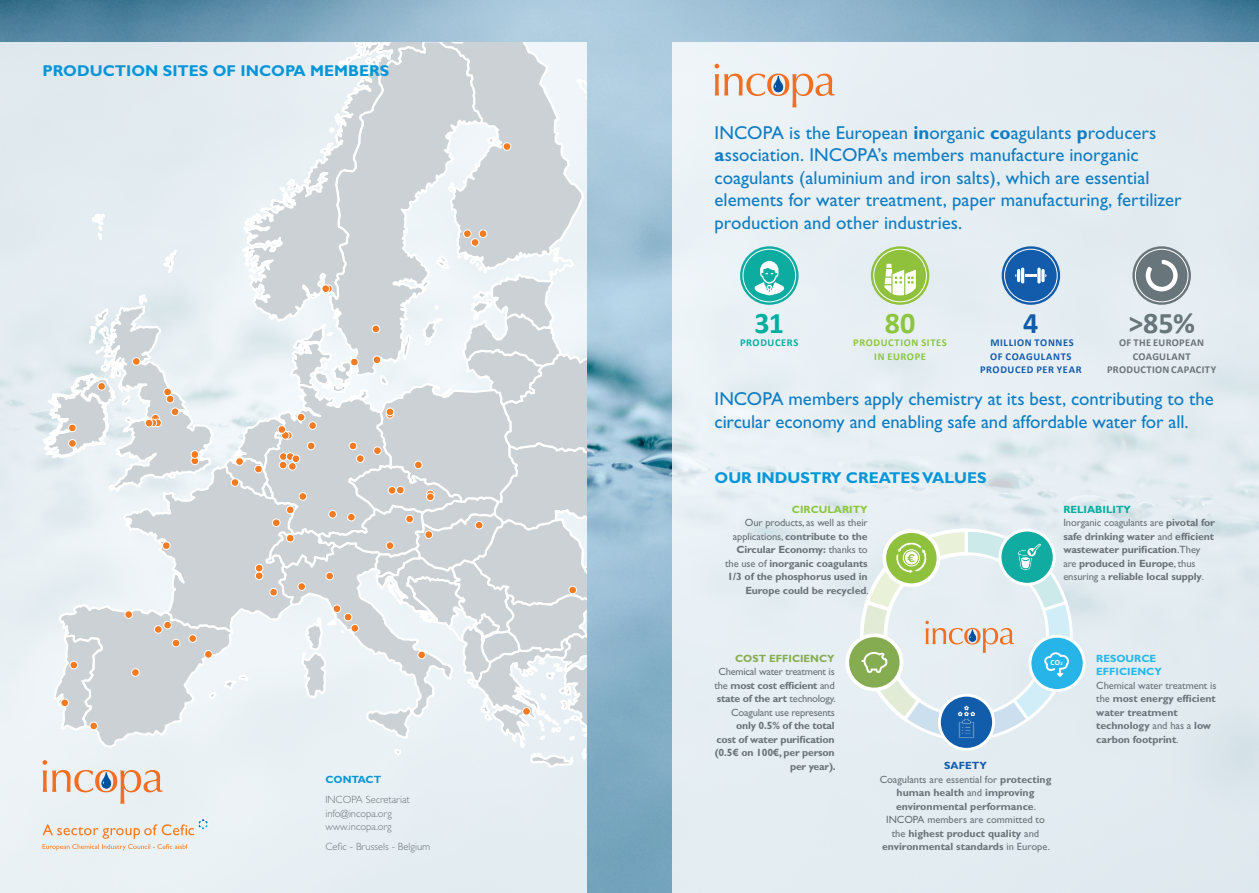
<style>
.page{position:relative;width:1259px;height:893px;background:#fff}
.page>*{position:absolute;margin:0;border:0;box-sizing:border-box;transform-origin:0 0}
.t1{font:700 30px "Calibri";color:#68757b}
.t2{font:700 30px "Calibri";color:#00ae9e}
.t3{font:700 30px "Calibri";color:#8bc63e}
.t4{font:700 30px "Calibri";color:#135cab}
.t5{font:18.75px/22.5px "Gill Sans";color:#107dc2}
.t6{font:700 15.75px "Gill Sans";color:#0696d7}
.t7{font:700 10.5px/13.5px "Gill Sans";letter-spacing:-.01em;color:#697379;text-align:right}
.t8{font:300 10.5px "Gill Sans";color:#697379}
.t9{font:700 10.5px/13.5px "Calibri";letter-spacing:.03em;color:#697379;text-align:center}
.t10{font:700 10.5px/13.5px "Calibri";letter-spacing:.06em;color:#135cab;text-align:center}
.t11{font:700 10.5px/13.5px "Calibri";letter-spacing:.06em;color:#8bc63e;text-align:center}
.t12{font:700 10.5px/13.5px "Gill Sans";color:#26b6ea}
.t13{font:700 10.5px "Gill Sans";color:#86ac51}
.t14{font:700 10.5px "Gill Sans";color:#8bc63e}
.t15{font:700 10.5px "Gill Sans";color:#00ae9e}
.t16{font:700 10.5px "Calibri";letter-spacing:.055em;color:#00ae9e}
.t17{font:700 10.5px "Gill Sans";color:#0696d7}
.t18{font:700 10.5px "Gill Sans";color:#135cab}
.t19{font:700 7.8px "Calibri";color:#fff}
.s1{font-weight:700}
.s2{font-weight:400}
.s3{font-size:4.5px}
</style>
<div class="page">
<img style="left:0;top:0;width:1259px;height:893px">
<div style="left:0;top:43px;width:587px;height:850px;background:#e8eff4"></div>
<svg style="left:0;top:43px;width:587px;height:761px"></svg>
<svg style="left:43px;top:819px;width:165px;height:31px"></svg>
<div style="left:672px;top:43px;width:587px;height:850px;background:#e4edf2"></div>
<svg style="left:714px;top:64px;width:120px;height:43px"></svg>
<div style="left:1028px;top:635px;width:57px;height:57px;border:3px solid #fff;border-radius:50%"></div>
<svg style="left:847px;top:635px;width:54px;height:54px"></svg>
<div style="left:845px;top:633px;width:58px;height:58px;border:4px solid #fff;border-radius:50%"></div>
<div style="left:938px;top:694px;width:57px;height:57px;border:3px solid #fff;border-radius:50%"></div>
<svg style="left:853px;top:528px;width:227px;height:218px"></svg>
<svg style="left:740px;top:246px;width:58px;height:59px"></svg>
<svg style="left:754px;top:261px;width:30px;height:35px"></svg>
<div style="left:747px;top:253px;width:45px;height:45px;border:2px solid #0daca1;border-radius:50%"></div>
<div style="left:742px;top:249px;width:54px;height:53px;border:1px solid #fff;border-radius:50%"></div>
<svg style="left:871px;top:246px;width:58px;height:59px"></svg>
<svg style="left:884px;top:264px;width:32px;height:32px"></svg>
<div style="left:877px;top:253px;width:45px;height:45px;border:2px solid #90c13d;border-radius:50%"></div>
<div style="left:873px;top:249px;width:53px;height:53px;border:1px solid #fff;border-radius:50%"></div>
<svg style="left:1132px;top:246px;width:59px;height:59px"></svg>
<svg style="left:1144px;top:258px;width:34px;height:35px"></svg>
<div style="left:1135px;top:249px;width:53px;height:53px;border:1px solid #fff;border-radius:50%"></div>
<svg style="left:1001px;top:246px;width:59px;height:59px;background:#276ab2"></svg>
<div style="left:1004px;top:249px;width:53px;height:53px;border:1px solid #fff;border-radius:50%"></div>
<div style="left:1008px;top:253px;width:45px;height:45px;border:2px solid #135cab;border-radius:50%"></div>
<hr style="left:1021px;top:268px;width:3px;height:15px;background:#fff;border-radius:2px">
<hr style="left:1037px;top:268px;width:3px;height:15px;background:#fff;border-radius:2px">
<svg style="left:1015px;top:269px;width:31px;height:13px"></svg>
<p class="t6" style="left:43px;top:61px;width:348px">PRODUCTION SITES OF INCOPA MEMBERS</p>
<p class="t17" style="left:325px;top:773px;width:57px">CONTACT</p>
<p class="t8" style="left:325px;top:794px;width:86px">INCOPA Secretariat</p>
<p class="t8" style="left:325px;top:807px;width:68px">info@incopa.org</p>
<p class="t8" style="left:325px;top:821px;width:68px">www.incopa.org</p>
<p class="t8" style="left:325px;top:841px;width:106px">Cefic - Brussels - Belgium</p>
<p class="t5" style="left:714px;top:121px;width:468px">INCOPA is the European <span class="s1">in</span>organic <span class="s1">co</span>agulants <span class="s1">p</span>roducers <span class="s1">a</span>ssociation. INCOPA’s members manufacture inorganic coagulants (aluminium and iron salts), which are essential elements for water treatment, paper manufacturing, fertilizer production and other industries.</p>
<p class="t2" style="left:754px;top:301px;width:31px">31</p>
<p class="t16" style="left:740px;top:335px;width:60px">PRODUCERS</p>
<p class="t3" style="left:884px;top:301px;width:32px">80</p>
<p class="t11" style="left:853px;top:336px;width:95px">PRODUCTION SITES<br>IN EUROPE</p>
<p class="t4" style="left:1023px;top:301px;width:17px">4</p>
<p class="t10" style="left:980px;top:336px;width:103px">MILLION TONNES<br>OF COAGULANTS<br>PRODUCED PER YEAR</p>
<p class="t1" style="left:1128px;top:301px;width:68px">&gt;85%</p>
<p class="t9" style="left:1107px;top:336px;width:111px">OF THE EUROPEAN<br>COAGULANT<br>PRODUCTION CAPACITY</p>
<p class="t5" style="left:714px;top:388px;width:501px">INCOPA members apply chemistry at its best, contributing to the circular economy and enabling safe and affordable water for all.</p>
<p class="t6" style="left:714px;top:468px;width:273px">OUR INDUSTRY CREATES VALUES</p>
<p class="t14" style="left:792px;top:503px;width:77px">CIRCULARITY</p>
<p class="t7" style="left:725px;top:516px;width:145px"><span class="s2">Our products, as well as their applications,</span> contribute to the<br>Circular Economy: <span class="s2">thanks to the use of</span> inorganic coagulants<br>1/3 of the phosphorus used in<br>Europe could be recycled<span class="s2">.</span></p>
<p class="t15" style="left:1063px;top:503px;width:69px">RELIABILITY</p>
<p class="t7" style="left:1063px;top:516px;width:153px;text-align:left"><span class="s2">Inorganic coagulants are</span> pivotal for safe drinking water <span class="s2">and</span> efficient wastewater purification<span class="s2">.They are</span> produced in Europe<span class="s2">, thus ensuring a</span> reliable local supply<span class="s2">.</span></p>
<p class="t13" style="left:735px;top:652px;width:101px">COST EFFICIENCY</p>
<p class="t7" style="left:714px;top:665px;width:123px"><span class="s2">Chemical water treatment is the</span> most cost efficient <span class="s2">and </span>state of the art <span class="s2">technology.<br>Coagulant use represents </span>only 0.5% of the total<br>cost of water purification (0.5€ on 100€, per person per year).</p>
<p class="t19" style="left:1050px;top:657px;width:14px">CO<span class="s3">2</span></p>
<p class="t18" style="left:944px;top:759px;width:44px">SAFETY</p>
<p class="t7" style="left:879px;top:772px;width:173px;text-align:center"><span class="s2">Coagulants are essential for</span> protecting human health <span class="s2">and</span> improving environmental performance<span class="s2">.<br>INCOPA members are committed to the</span> highest product quality <span class="s2">and </span>environmental standards <span class="s2">in Europe.</span></p>
<p class="t12" style="left:1096px;top:651px;width:67px">RESOURCE<br>EFFICIENCY</p>
<p class="t7" style="left:1096px;top:678px;width:122px;text-align:left"><span class="s2">Chemical water treatment is the</span> most energy efficient water treatment technology <span class="s2">and has a</span> low carbon footprint<span class="s2">.</span></p>
</div>
